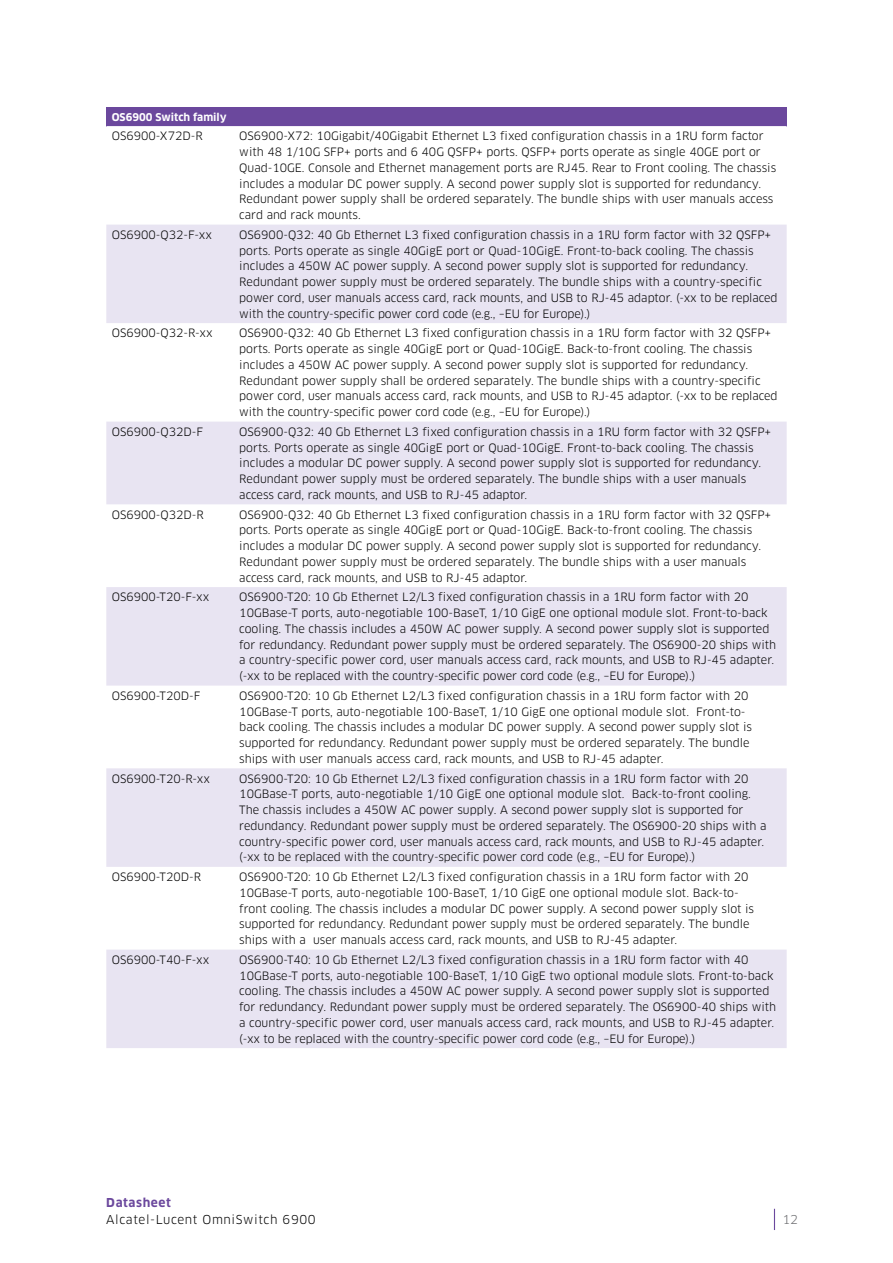
<style>
.page{position:relative;width:893px;height:1263px;background:#fff}
.page>*{position:absolute;margin:0;border:0;box-sizing:border-box;transform-origin:0 0}
.t1{font:12px "Clan OT";letter-spacing:.05em;color:#000}
.t2{font:700 12px "Clan OT";letter-spacing:.05em;color:#6b489d}
.t3{font:12px "Clan OT";color:#6d6e71}
.t4{font:11.25px/15.8px "Clan OT";color:#000}
.t5{font:700 10.5px "Clan OT";color:#fff}
</style>
<div class="page">
<svg style="left:774px;top:1209px;width:1px;height:21px"></svg>
<div style="left:106px;top:107px;width:681px;height:19px;background:#6b489d"></div>
<svg style="left:106px;top:225px;width:681px;height:823px;fill:#e8e4f2"></svg>
<p class="t5" style="left:112px;top:111px;width:116px">OS6900 Switch family</p>
<p class="t4" style="left:112px;top:128px;width:93px">OS6900-X72D-R</p>
<p class="t4" style="left:239px;top:128px;width:538px">OS6900-X72: 10Gigabit/40Gigabit Ethernet L3 fixed configuration chassis in a 1RU form factor with 48 1/10G SFP+ ports and 6 40G QSFP+ ports. QSFP+ ports operate as single 40GE port or Quad-10GE. Console and Ethernet management ports are RJ45. Rear to Front cooling. The chassis includes a modular DC power supply. A second power supply slot is supported for redundancy.<br>Redundant power supply shall be ordered separately. The bundle ships with user manuals access card and rack mounts.</p>
<p class="t4" style="left:112px;top:227px;width:102px">OS6900-Q32-F-xx</p>
<p class="t4" style="left:239px;top:227px;width:540px">OS6900-Q32: 40 Gb Ethernet L3 fixed configuration chassis in a 1RU form factor with 32 QSFP+ ports. Ports operate as single 40GigE port or Quad-10GigE. Front-to-back cooling. The chassis includes a 450W AC power supply. A second power supply slot is supported for redundancy.<br>Redundant power supply must be ordered separately. The bundle ships with a country-specific power cord, user manuals access card, rack mounts, and USB to RJ-45 adaptor. (-xx to be replaced with the country-specific power cord code (e.g., –EU for Europe).)</p>
<p class="t4" style="left:112px;top:325px;width:103px">OS6900-Q32-R-xx</p>
<p class="t4" style="left:239px;top:325px;width:540px">OS6900-Q32: 40 Gb Ethernet L3 fixed configuration chassis in a 1RU form factor with 32 QSFP+ ports. Ports operate as single 40GigE port or Quad-10GigE. Back-to-front cooling. The chassis includes a 450W AC power supply. A second power supply slot is supported for redundancy.<br>Redundant power supply shall be ordered separately. The bundle ships with a country-specific power cord, user manuals access card, rack mounts, and USB to RJ-45 adaptor. (-xx to be replaced with the country-specific power cord code (e.g., –EU for Europe).)</p>
<p class="t4" style="left:112px;top:424px;width:93px">OS6900-Q32D-F</p>
<p class="t4" style="left:239px;top:424px;width:533px">OS6900-Q32: 40 Gb Ethernet L3 fixed configuration chassis in a 1RU form factor with 32 QSFP+ ports. Ports operate as single 40GigE port or Quad-10GigE. Front-to-back cooling. The chassis includes a modular DC power supply. A second power supply slot is supported for redundancy.<br>Redundant power supply must be ordered separately. The bundle ships with a user manuals access card, rack mounts, and USB to RJ-45 adaptor.</p>
<p class="t4" style="left:112px;top:507px;width:94px">OS6900-Q32D-R</p>
<p class="t4" style="left:239px;top:507px;width:533px">OS6900-Q32: 40 Gb Ethernet L3 fixed configuration chassis in a 1RU form factor with 32 QSFP+ ports. Ports operate as single 40GigE port or Quad-10GigE. Back-to-front cooling. The chassis includes a modular DC power supply. A second power supply slot is supported for redundancy.<br>Redundant power supply must be ordered separately. The bundle ships with a user manuals access card, rack mounts, and USB to RJ-45 adaptor.</p>
<p class="t4" style="left:112px;top:589px;width:99px">OS6900-T20-F-xx</p>
<p class="t4" style="left:239px;top:589px;width:538px">OS6900-T20: 10 Gb Ethernet L2/L3 fixed configuration chassis in a 1RU form factor with 20<br>10GBase-T ports, auto-negotiable 100-BaseT, 1/10 GigE one optional module slot. Front-to-back cooling. The chassis includes a 450W AC power supply. A second power supply slot is supported for redundancy. Redundant power supply must be ordered separately. The OS6900-20 ships with a country-specific power cord, user manuals access card, rack mounts, and USB to RJ-45 adapter. (-xx to be replaced with the country-specific power cord code (e.g., –EU for Europe).)</p>
<p class="t4" style="left:112px;top:688px;width:90px">OS6900-T20D-F</p>
<p class="t4" style="left:239px;top:688px;width:514px">OS6900-T20: 10 Gb Ethernet L2/L3 fixed configuration chassis in a 1RU form factor with 20<br>10GBase-T ports, auto-negotiable 100-BaseT, 1/10 GigE one optional module slot. Front-to&shy;back cooling. The chassis includes a modular DC power supply. A second power supply slot is supported for redundancy. Redundant power supply must be ordered separately. The bundle ships with user manuals access card, rack mounts, and USB to RJ-45 adapter.</p>
<p class="t4" style="left:112px;top:771px;width:100px">OS6900-T20-R-xx</p>
<p class="t4" style="left:239px;top:771px;width:529px">OS6900-T20: 10 Gb Ethernet L2/L3 fixed configuration chassis in a 1RU form factor with 20<br>10GBase-T ports, auto-negotiable 1/10 GigE one optional module slot. Back-to-front cooling.<br>The chassis includes a 450W AC power supply. A second power supply slot is supported for redundancy. Redundant power supply must be ordered separately. The OS6900-20 ships with a country-specific power cord, user manuals access card, rack mounts, and USB to RJ-45 adapter. (-xx to be replaced with the country-specific power cord code (e.g., –EU for Europe).)</p>
<p class="t4" style="left:112px;top:869px;width:91px">OS6900-T20D-R</p>
<p class="t4" style="left:239px;top:869px;width:516px">OS6900-T20: 10 Gb Ethernet L2/L3 fixed configuration chassis in a 1RU form factor with 20<br>10GBase-T ports, auto-negotiable 100-BaseT, 1/10 GigE one optional module slot. Back-to&shy;front cooling. The chassis includes a modular DC power supply. A second power supply slot is supported for redundancy. Redundant power supply must be ordered separately. The bundle ships with a user manuals access card, rack mounts, and USB to RJ-45 adapter.</p>
<p class="t4" style="left:112px;top:952px;width:99px">OS6900-T40-F-xx</p>
<p class="t4" style="left:239px;top:952px;width:538px">OS6900-T40: 10 Gb Ethernet L2/L3 fixed configuration chassis in a 1RU form factor with 40<br>10GBase-T ports, auto-negotiable 100-BaseT, 1/10 GigE two optional module slots. Front-to-back cooling. The chassis includes a 450W AC power supply. A second power supply slot is supported for redundancy. Redundant power supply must be ordered separately. The OS6900-40 ships with a country-specific power cord, user manuals access card, rack mounts, and USB to RJ-45 adapter. (-xx to be replaced with the country-specific power cord code (e.g., –EU for Europe).)</p>
<p class="t2" style="left:106px;top:1196px;width:66px">Datasheet</p>
<p class="t1" style="left:106px;top:1212px;width:211px">Alcatel-Lucent OmniSwitch 6900</p>
<p class="t3" style="left:782px;top:1212px;width:17px">12</p>
</div>
